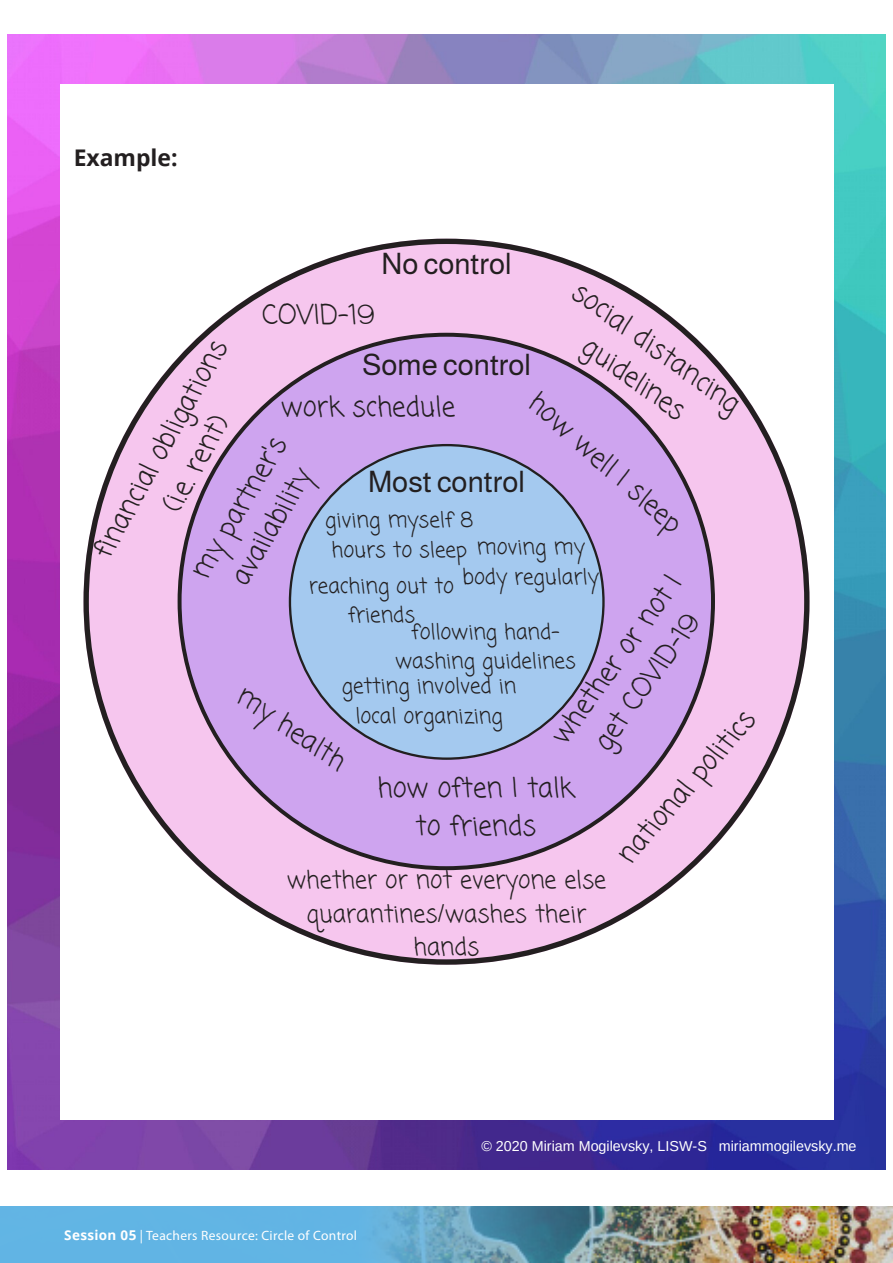
<style>
.page{position:relative;width:893px;height:1263px;background:#fff}
.page>*{position:absolute;margin:0;border:0;box-sizing:border-box;transform-origin:0 0}
.t1{font:29.55px "Almarai";color:#231f20}
.t2{font:27.15px/37.8px "Coming Soon";color:#231f20;text-align:center}
.t3{font:24px/33.5px "Coming Soon";color:#231f20;text-align:center}
.t4{font:700 22.95px "Open Sans";color:#231f20}
.t5{font:21px/29.4px "Coming Soon";color:#231f20;text-align:center}
.t6{font:14.4px "Arimo";color:#fff}
.Body_-_Black{font:13.5px "Myriad Pro";letter-spacing:.025em;color:#fff}
.Body_-_Black-2{font:600 13.5px "Open Sans";letter-spacing:.025em;color:#fff}
.Body_-_Black-3{font:700 13.5px "Open Sans";letter-spacing:.025em;color:#fff}
.s1{font-weight:300}
.s2{font-family:"Open Sans";font-weight:700}
</style>
<div class="page">
<img style="left:0;top:1206px;width:893px;height:57px">
<img style="left:8px;top:34px;width:877px;height:1135px">
<div style="left:60px;top:85px;width:774px;height:1034px;background:#fff"></div>
<svg style="left:83px;top:239px;width:726px;height:726px;fill:#f6c6ee"></svg>
<svg style="left:178px;top:333px;width:537px;height:537px;background:#d4aae6"></svg>
<svg style="left:289px;top:444px;width:316px;height:316px;background:#aabdea"></svg>
<p class="t4" style="left:74px;top:141px;width:106px">Example:</p>
<p class="t1" style="left:381px;top:242px;width:132px">No control</p>
<p class="t2" style="left:585px;top:275px;width:202px;rotate:36deg">social distancing guidelines</p>
<p class="t2" style="left:262px;top:298px;width:114px">COVID-19</p>
<p class="t2" style="left:86px;top:548px;width:246px;rotate:-61deg">financial obligations (i.e. rent)</p>
<p class="t1" style="left:362px;top:342px;width:170px">Some control</p>
<p class="t2" style="left:545px;top:385px;width:196px;rotate:42deg">how well I sleep</p>
<p class="t5" style="left:463px;top:534px;width:138px">moving my body regularly</p>
<p class="t2" style="left:281px;top:390px;width:176px">work schedule</p>
<p class="t2" style="left:183px;top:567px;width:162px;rotate:-59deg">my partner's availability</p>
<p class="t1" style="left:368px;top:460px;width:158px">Most control</p>
<p class="t5" style="left:325px;top:507px;width:150px">giving myself 8 hours to sleep</p>
<p class="t2" style="left:543px;top:731px;width:204px;rotate:-54deg">whether or not I get COVID-19</p>
<p class="t5" style="left:309px;top:572px;width:147px">reaching out to friends</p>
<p class="t5" style="left:395px;top:619px;width:182px">following hand&shy;washing guidelines</p>
<p class="t5" style="left:342px;top:673px;width:176px">getting involved in local organizing</p>
<p class="t2" style="left:249px;top:679px;width:127px;rotate:34deg">my health</p>
<p class="t2" style="left:610px;top:848px;width:194px;rotate:-49deg">national politics</p>
<p class="t2" style="left:377px;top:771px;width:198px">how often I talk to friends</p>
<p class="t3" style="left:287px;top:865px;width:321px">whether or not everyone else quarantines/washes their hands</p>
<p class="Body_-_Black-3" style="left:64px;top:1225px;width:74px">Session 05</p>
<p class="Body_-_Black-2" style="left:147px;top:1226px;width:247px">Activity 3 Worksheet: <span class="s1">Hand Template</span></p>
<p class="Body_-_Black" style="left:129px;top:1227px;width:230px"><span class="s2">4</span> | Teachers Resource: Circle of Control</p>
<p class="t6" style="left:481px;top:1136px;width:377px">© 2020 Miriam Mogilevsky, LISW-S miriammogilevsky.me</p>
</div>
